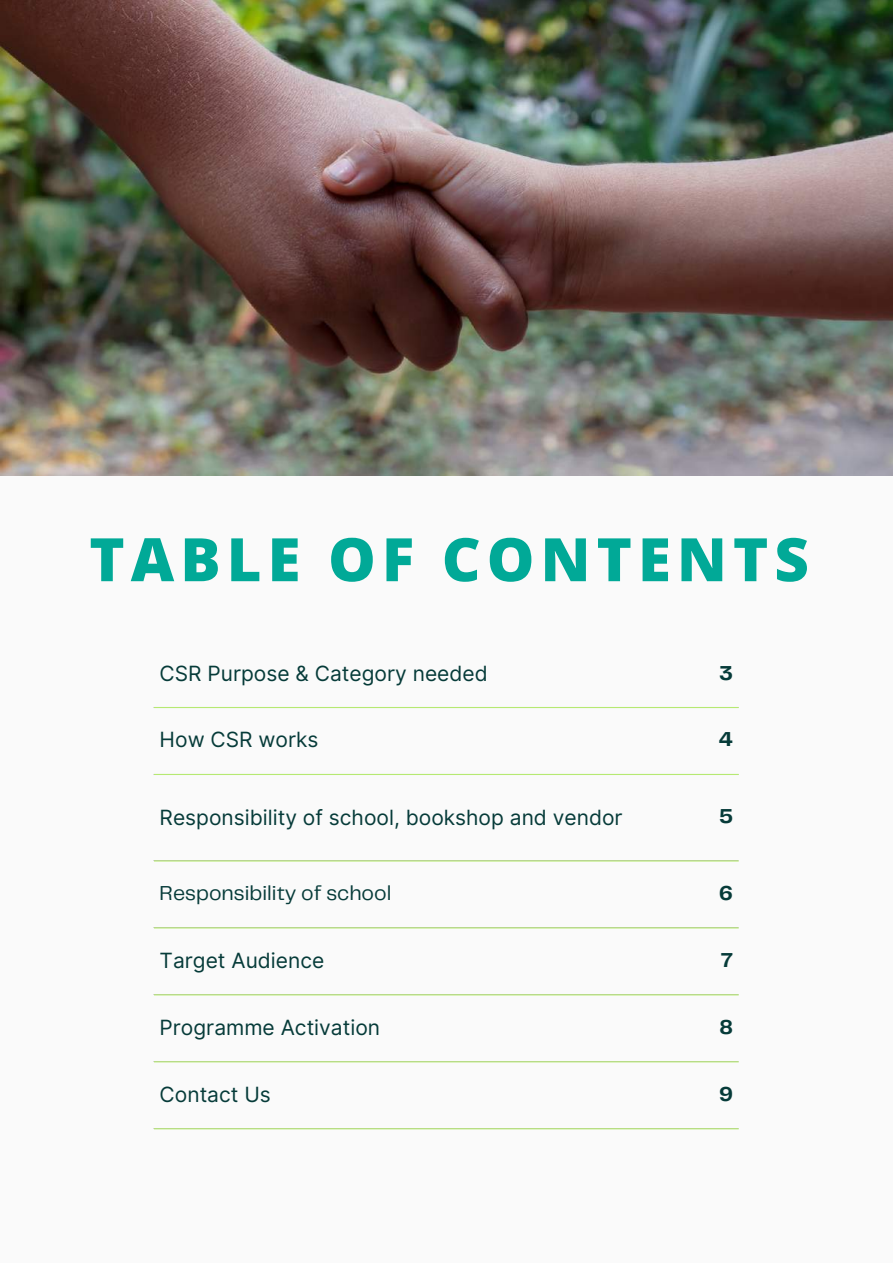
<style>
.page{position:relative;width:893px;height:1264px;background:#fff}
.page>*{position:absolute;margin:0;border:0;box-sizing:border-box;transform-origin:0 0}
.t1{font:800 60px "Open Sans";letter-spacing:.1em;color:#01a997}
.t2{font:21px "Inter";color:#063b39}
.t3{font:21px "Telegraf";color:#063b39}
.t4{font:700 21px "Telegraf";color:#063b39}
</style>
<div class="page">
<div style="left:0;top:0;width:892px;height:1262px;background:#fafafa"></div>
<hr style="left:154px;top:707px;width:584px;height:1px;background:#b6e972">
<hr style="left:154px;top:774px;width:584px;height:1px;background:#b6e972">
<hr style="left:154px;top:860px;width:584px;height:1px;background:#b6e972">
<hr style="left:154px;top:927px;width:584px;height:1px;background:#b6e972">
<hr style="left:154px;top:994px;width:584px;height:1px;background:#b6e972">
<hr style="left:154px;top:1061px;width:584px;height:1px;background:#b6e972">
<hr style="left:154px;top:1128px;width:584px;height:1px;background:#b6e972">
<img style="left:0;top:0;width:892px;height:475px">
<h1 class="t1" style="left:89px;top:517px;width:721px">TABLE OF CONTENTS</h1>
<p class="t2" style="left:160px;top:661px;width:329px">CSR Purpose &amp; Category needed</p>
<p class="t4" style="left:719px;top:664px;width:15px">3</p>
<p class="t2" style="left:160px;top:727px;width:160px">How CSR works</p>
<p class="t4" style="left:718px;top:730px;width:16px">4</p>
<p class="t2" style="left:160px;top:804px;width:464px">Responsibility of school, bookshop and vendor</p>
<p class="t4" style="left:719px;top:807px;width:15px">5</p>
<p class="t3" style="left:160px;top:883px;width:233px">Responsibility of school</p>
<p class="t4" style="left:719px;top:883px;width:15px">6</p>
<p class="t2" style="left:160px;top:947px;width:166px">Target Audience</p>
<p class="t4" style="left:720px;top:950px;width:14px">7</p>
<p class="t2" style="left:160px;top:1014px;width:222px">Programme Activation</p>
<p class="t4" style="left:719px;top:1017px;width:15px">8</p>
<p class="t2" style="left:160px;top:1081px;width:113px">Contact Us</p>
<p class="t4" style="left:719px;top:1084px;width:15px">9</p>
</div>
